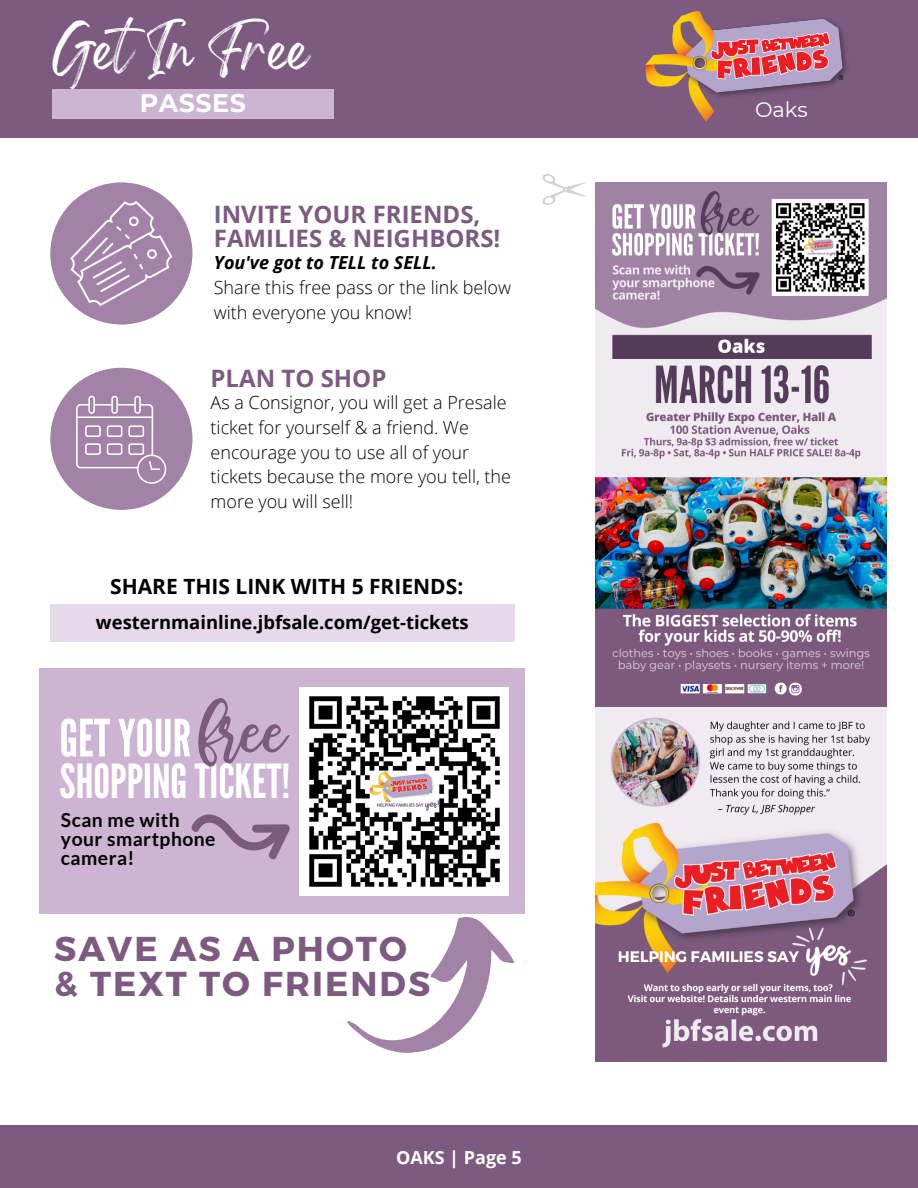
<style>
.page{position:relative;width:918px;height:1188px;background:#fff}
.page>*{position:absolute;margin:0;border:0;box-sizing:border-box;transform-origin:0 0}
.t1{font:62.55px "bhatoshine";color:#7d5b81}
.t2{font:51.45px "League Gothic";color:#fff}
.t3{font:46.95px "League Gothic";color:#fff}
.t4{font:40.65px "Gellatio";color:#fff}
.t5{font:700 34.5px/35.1px "Montserrat";letter-spacing:.06em;color:#7d5b81}
.t6{font:700 25.35px "Montserrat";letter-spacing:.02em;color:#fff}
.t7{font:700 24px/23.7px "Open Sans";color:#7d5b81}
.t8{font:700 21px "Open Sans";color:#000}
.t9{font:21px "Montserrat";color:#fff}
.t10{font:700 19.35px/18.9px "Lato";letter-spacing:.025em;color:#000}
.t11{font:700 18.45px "Open Sans";color:#000}
.t12{font:300 18px/24.8px "Open Sans";color:#000}
.t13{font:italic 700 18px "Open Sans";color:#000}
.t14{font:700 18px "Open Sans";color:#fff}
.s1{color:#70628c}
</style>
<div class="page">
<div style="left:50px;top:182px;width:142px;height:143px;background:#a282a6;border-radius:50%"></div>
<div style="left:50px;top:368px;width:142px;height:142px;background:#a282a6;border-radius:50%"></div>
<svg style="left:70px;top:201px;width:102px;height:105px"></svg>
<svg style="left:542px;top:174px;width:44px;height:31px"></svg>
<div style="left:39px;top:669px;width:485px;height:245px;background:#cdb4d3"></div>
<svg style="left:191px;top:814px;width:99px;height:46px"></svg>
<svg style="left:347px;top:917px;width:168px;height:136px"></svg>
<div style="left:0;top:1126px;width:918px;height:62px;background:#7d5b81"></div>
<svg style="left:76px;top:396px;width:91px;height:88px"></svg>
<div style="left:50px;top:605px;width:464px;height:37px;background:#e6d9e9"></div>
<div style="left:0;top:0;width:918px;height:138px;background:#7d5b81"></div>
<img style="left:645px;top:12px;width:202px;height:110px">
<div style="left:52px;top:89px;width:282px;height:29px;background:#cdb4d3"></div>
<img style="left:300px;top:688px;width:209px;height:208px">
<img style="left:595px;top:182px;width:291px;height:879px">
<p class="t4" style="left:52px;top:40px;width:258px">GetIn Free</p>
<p class="t6" style="left:140px;top:87px;width:108px">PASSES</p>
<p class="t9" style="left:755px;top:96px;width:54px">Oaks</p>
<h3 class="t7" style="left:214px;top:202px;width:288px"><span class="s1">I</span>NVITE YOUR FRIENDS,<br>FAMILIES &amp; NEIGHBORS!</h3>
<p class="t13" style="left:214px;top:250px;width:225px">You've got to TELL to SELL.</p>
<p class="t12" style="left:214px;top:274px;width:299px">Share this free pass or the link below with everyone you know!</p>
<h3 class="t7" style="left:211px;top:365px;width:177px">PLAN TO SHOP</h3>
<p class="t12" style="left:211px;top:390px;width:302px">As a Consignor, you will get a Presale ticket for yourself &amp; a friend. We encourage you to use all of your tickets because the more you tell, the more you will sell!</p>
<h1 class="t8" style="left:110px;top:572px;width:355px">SHARE THIS LINK WITH 5 FRIENDS:</h1>
<p class="t11" style="left:96px;top:610px;width:374px">westernmainline.jbfsale.com/get-tickets</p>
<h6 class="t1" style="left:199px;top:686px;width:88px">free</h6>
<h4 class="t2" style="left:60px;top:708px;width:133px">GETYOUR</h4>
<h4 class="t3" style="left:60px;top:755px;width:232px">SHOPPINGTICKET!</h4>
<p class="t10" style="left:61px;top:810px;width:120px">Scan me with</p>
<p class="t10" style="left:61px;top:829px;width:156px">your smartphone camera!</p>
<p class="t5" style="left:54px;top:929px;width:377px">SAVE AS A PHOTO &amp; TEXT TO FRIENDS</p>
<p class="t14" style="left:396px;top:1145px;width:127px">OAKS | Page 5</p>
</div>
